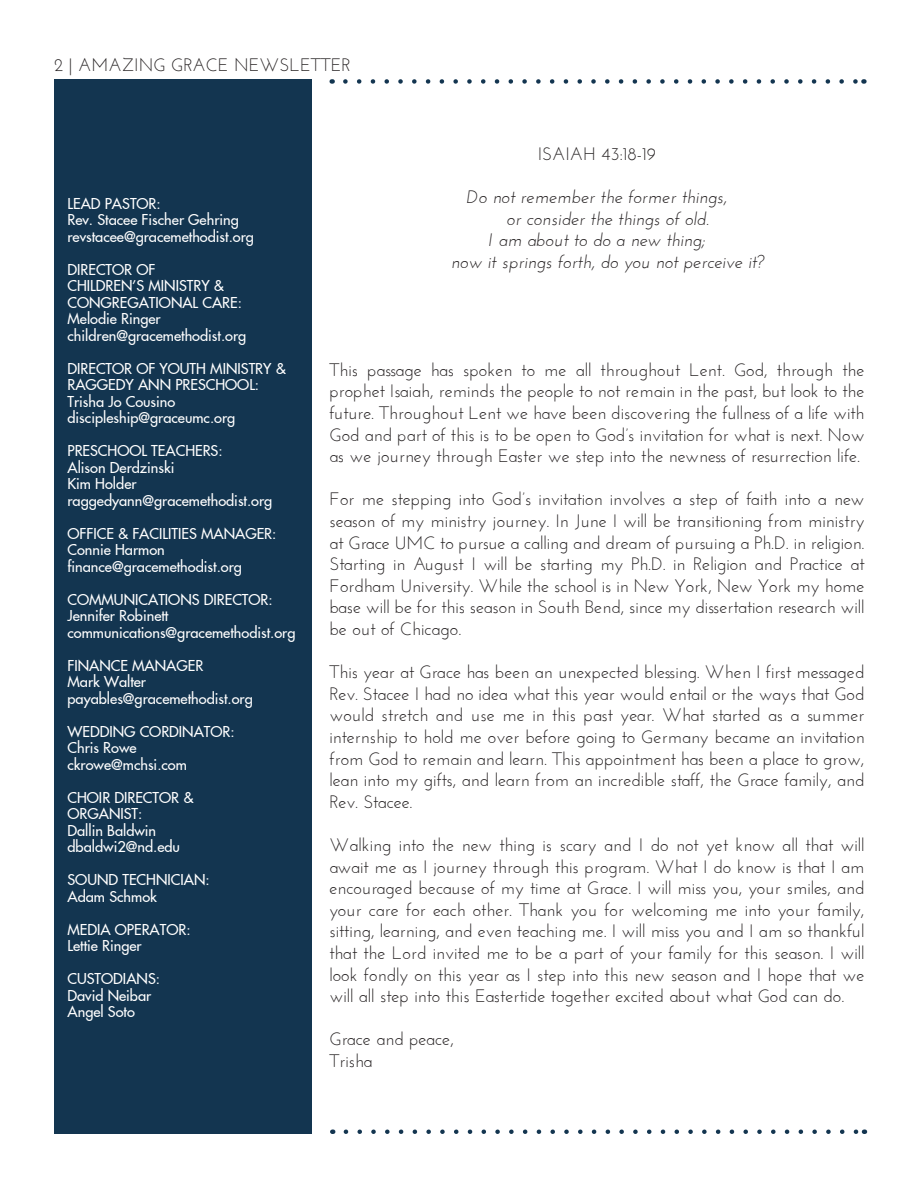
<style>
.page{position:relative;width:918px;height:1188px;background:#fff}
.page>*{position:absolute;margin:0;border:0;box-sizing:border-box;transform-origin:0 0}
.t1{font:18px/21.6px "Josefin Sans";color:#231f20;text-align:justify}
.t2{font:italic 18px "Josefin Sans";color:#231f20}
.t3{font:15px/16.5px "Fusi Normal";color:#fff}
</style>
<div class="page">
<svg style="left:345px;top:79px;width:512px;height:5px"></svg>
<svg style="left:346px;top:1130px;width:511px;height:4px"></svg>
<div style="left:54px;top:79px;width:258px;height:1055px;background:#133550"></div>
<p class="t1" style="left:54px;top:54px;width:298px">2 | AMAZING GRACE NEWSLETTER</p>
<p class="t3" style="left:68px;top:195px;width:95px">LEAD PASTOR:</p>
<p class="t3" style="left:68px;top:212px;width:173px">Rev. Stacee Fischer Gehring</p>
<p class="t3" style="left:68px;top:228px;width:188px">revstacee@gracemethodist.org</p>
<p class="t3" style="left:68px;top:261px;width:158px">DIRECTOR OF<br>CHILDREN’S MINISTRY &amp;</p>
<p class="t3" style="left:68px;top:294px;width:176px">CONGREGATIONAL CARE:</p>
<p class="t3" style="left:68px;top:311px;width:95px">Melodie Ringer</p>
<p class="t3" style="left:68px;top:327px;width:180px">children@gracemethodist.org</p>
<p class="t3" style="left:68px;top:360px;width:220px">DIRECTOR OF YOUTH MINISTRY &amp;</p>
<p class="t3" style="left:68px;top:377px;width:193px">RAGGEDY ANN PRESCHOOL:</p>
<p class="t3" style="left:68px;top:393px;width:109px">Trisha Jo Cousino</p>
<p class="t3" style="left:68px;top:410px;width:169px">discipleship@graceumc.org</p>
<p class="t3" style="left:68px;top:443px;width:157px">PRESCHOOL TEACHERS:</p>
<p class="t3" style="left:68px;top:459px;width:108px">Alison Derdzinski<br>Kim Holder</p>
<p class="t3" style="left:68px;top:492px;width:206px">raggedyann@gracemethodist.org</p>
<p class="t3" style="left:68px;top:525px;width:210px">OFFICE &amp; FACILITIES MANAGER:</p>
<p class="t3" style="left:68px;top:542px;width:99px">Connie Harmon</p>
<p class="t3" style="left:68px;top:558px;width:176px">finance@gracemethodist.org</p>
<p class="t3" style="left:68px;top:591px;width:207px">COMMUNICATIONS DIRECTOR:</p>
<p class="t3" style="left:68px;top:608px;width:102px">Jennifer Robinett</p>
<p class="t3" style="left:68px;top:624px;width:230px">communications@gracemethodist.org</p>
<p class="t3" style="left:68px;top:657px;width:137px">FINANCE MANAGER<br>Mark Walter</p>
<p class="t3" style="left:68px;top:690px;width:187px">payables@gracemethodist.org</p>
<p class="t3" style="left:68px;top:723px;width:169px">WEDDING CORDINATOR:</p>
<p class="t3" style="left:68px;top:740px;width:71px">Chris Rowe</p>
<p class="t3" style="left:68px;top:756px;width:121px">ckrowe@mchsi.com</p>
<p class="t3" style="left:68px;top:789px;width:127px">CHOIR DIRECTOR &amp;<br>ORGANIST:</p>
<p class="t3" style="left:68px;top:822px;width:90px">Dallin Baldwin</p>
<p class="t3" style="left:68px;top:839px;width:114px">dbaldwi2@nd.edu</p>
<p class="t3" style="left:68px;top:872px;width:144px">SOUND TECHNICIAN:</p>
<p class="t3" style="left:68px;top:888px;width:91px">Adam Schmok</p>
<p class="t3" style="left:68px;top:921px;width:125px">MEDIA OPERATOR:</p>
<p class="t3" style="left:68px;top:938px;width:76px">Lettie Ringer</p>
<p class="t3" style="left:68px;top:971px;width:94px">CUSTODIANS:</p>
<p class="t3" style="left:68px;top:987px;width:85px">David Neibar</p>
<p class="t3" style="left:68px;top:1004px;width:69px">Angel Soto</p>
<p class="t1" style="left:538px;top:143px;width:120px">ISAIAH 43:18-19</p>
<p class="t2" style="left:467px;top:186px;width:262px">Do not remember the former things,</p>
<p class="t2" style="left:507px;top:208px;width:204px">or consider the things of old.</p>
<p class="t2" style="left:489px;top:229px;width:218px">I am about to do a new thing;</p>
<p class="t2" style="left:451px;top:251px;width:315px">now it springs forth, do you not perceive it?</p>
<p class="t1" style="left:329px;top:359px;width:537px">This passage has spoken to me all throughout Lent. God, through the prophet Isaiah, reminds the people to not remain in the past, but look to the future. Throughout Lent we have been discovering the fullness of a life with God and part of this is to be open to God’s invitation for what is next. Now as we journey through Easter we step into the newness of resurrection life.</p>
<p class="t1" style="left:329px;top:488px;width:537px">For me stepping into God’s invitation involves a step of faith into a new season of my ministry journey. In June I will be transitioning from ministry at Grace UMC to pursue a calling and dream of pursuing a Ph.D. in religion.<br>Starting in August I will be starting my Ph.D. in Religion and Practice at Fordham University. While the school is in New York, New York my home base will be for this season in South Bend, since my dissertation research will be out of Chicago.</p>
<p class="t1" style="left:329px;top:661px;width:537px">This year at Grace has been an unexpected blessing. When I first messaged Rev. Stacee I had no idea what this year would entail or the ways that God would stretch and use me in this past year. What started as a summer internship to hold me over before going to Germany became an invitation from God to remain and learn. This appointment has been a place to grow, lean into my gifts, and learn from an incredible staff, the Grace family, and Rev. Stacee.</p>
<p class="t1" style="left:329px;top:834px;width:537px">Walking into the new thing is scary and I do not yet know all that will await me as I journey through this program. What I do know is that I am encouraged because of my time at Grace. I will miss you, your smiles, and your care for each other. Thank you for welcoming me into your family, sitting, learning, and even teaching me. I will miss you and I am so thankful that the Lord invited me to be a part of your family for this season. I will look fondly on this year as I step into this new season and I hope that we will all step into this Eastertide together excited about what God can do.</p>
<p class="t1" style="left:329px;top:1028px;width:126px">Grace and peace,</p>
<p class="t1" style="left:329px;top:1050px;width:45px">Trisha</p>
</div>
